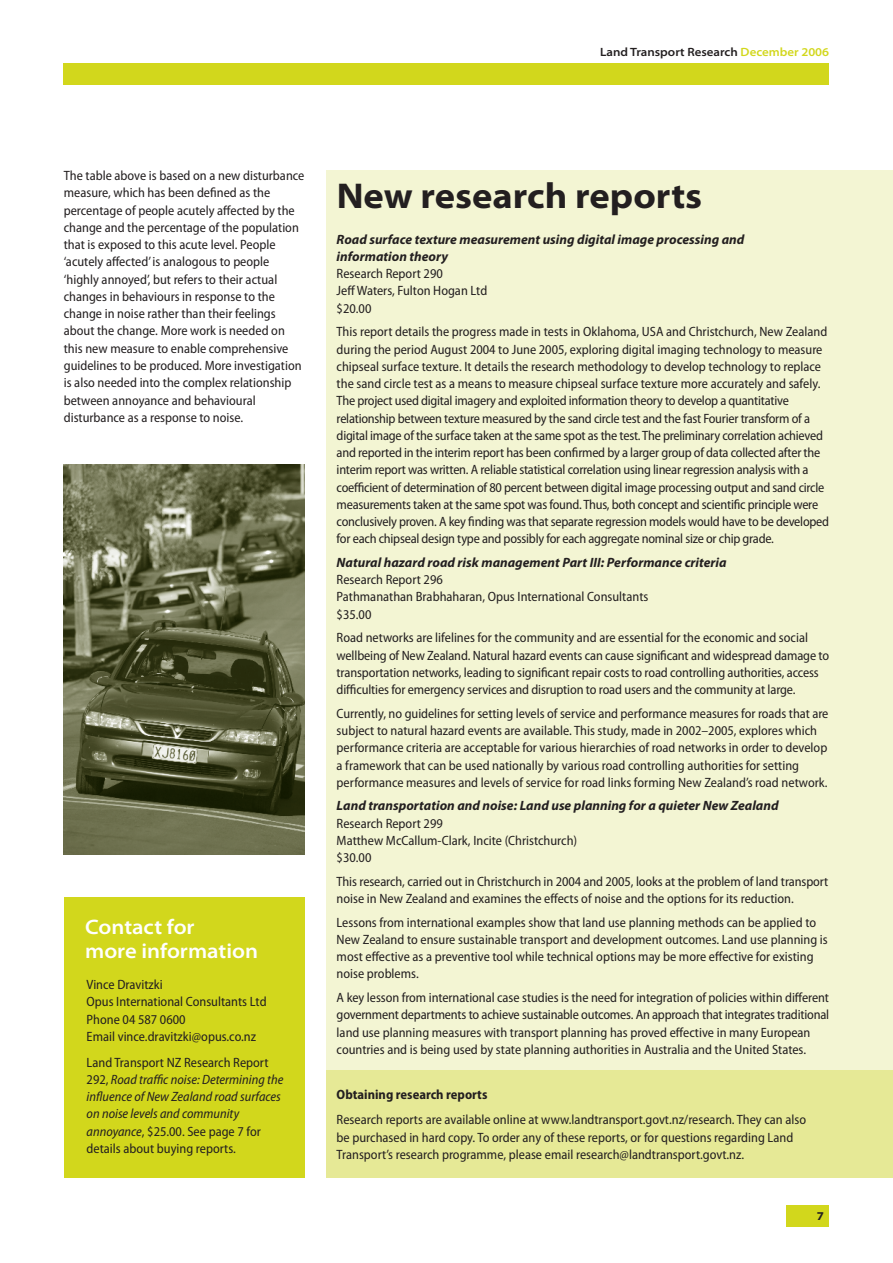
<style>
.page{position:relative;width:893px;height:1263px;background:#fff}
.page>*{position:absolute;margin:0;border:0;box-sizing:border-box;transform-origin:0 0}
.t1{font:700 semi-expanded 36px "Myriad Pro";color:#231f20}
.t2{font:600 semi-expanded 21px/24px "Myriad Pro";color:#fff}
.t3{font:semi-condensed 13.5px/17.2px "Myriad Pro";color:#231f20}
.t4{font:semi-condensed 13.5px/17.2px "Myriad Pro";letter-spacing:-.02em;color:#231f20}
.t5{font:italic 700 13.5px/17.2px "Myriad Pro";color:#231f20}
.t6{font:italic semi-condensed 13.5px/17.2px "Myriad Pro";color:#231f20}
.t7{font:700 semi-condensed 13.5px "Myriad Pro";color:#231f20}
.t8{font:600 semi-expanded 12px "Myriad Pro";color:#231f20}
.s1{color:#d2d71c}
.s2{font-style:normal}
</style>
<div class="page">
<div style="left:787px;top:1205px;width:42px;height:22px;background:#d2d71c"></div>
<div style="left:64px;top:64px;width:765px;height:21px;background:#d2d71c"></div>
<div style="left:64px;top:898px;width:241px;height:280px;background:#d2d71c"></div>
<div style="left:326px;top:170px;width:567px;height:1008px;background:#f3f5d3"></div>
<img style="left:64px;top:465px;width:241px;height:390px">
<div style="left:326px;top:1071px;width:567px;height:107px;background:#e6e996"></div>
<p class="t8" style="left:600px;top:45px;width:231px">Land Transport Research <span class="s1">December 2006</span></p>
<p class="t3" style="left:64px;top:167px;width:242px">The table above is based on a new disturbance measure, which has been defined as the percentage of people acutely affected by the change and the percentage of the population that is exposed to this acute level. People ‘acutely affected’ is analogous to people ‘highly annoyed’, but refers to their actual changes in behaviours in response to the change in noise rather than their feelings about the change. More work is needed on this new measure to enable comprehensive guidelines to be produced. More investigation is also needed into the complex relationship between annoyance and behavioural disturbance as a response to noise.</p>
<h2 class="t2" style="left:85px;top:915px;width:174px">Contact for<br>more information</h2>
<p class="t3" style="left:87px;top:976px;width:181px">Vince Dravitzki<br>Opus International Consultants Ltd<br>Phone 04 587 0600<br>Email vince.dravitzki@opus.co.nz</p>
<p class="t6" style="left:87px;top:1054px;width:198px"><span class="s2">Land Transport NZ Research Report 292,</span> Road traffic noise: Determining the influence of New Zealand road surfaces on noise levels and community annoyance<span class="s2">, $25.00. See page 7 for details about buying reports.</span></p>
<h1 class="t1" style="left:337px;top:175px;width:367px">New research reports</h1>
<p class="t5" style="left:337px;top:230px;width:409px">Road surface texture measurement using digital image processing and information theory</p>
<p class="t3" style="left:337px;top:265px;width:152px">Research Report 290<br>Jeff Waters, Fulton Hogan Ltd $20.00</p>
<p class="t4" style="left:337px;top:323px;width:494px">This report details the progress made in tests in Oklahoma, USA and Christchurch, New Zealand during the period August 2004 to June 2005, exploring digital imaging technology to measure chipseal surface texture. It details the research methodology to develop technology to replace the sand circle test as a means to measure chipseal surface texture more accurately and safely.<br>The project used digital imagery and exploited information theory to develop a quantitative relationship between texture measured by the sand circle test and the fast Fourier transform of a digital image of the surface taken at the same spot as the test. The preliminary correlation achieved and reported in the interim report has been confirmed by a larger group of data collected after the interim report was written. A reliable statistical correlation using linear regression analysis with a coefficient of determination of 80 percent between digital image processing output and sand circle measurements taken at the same spot was found. Thus, both concept and scientific principle were conclusively proven. A key finding was that separate regression models would have to be developed for each chipseal design type and possibly for each aggregate nominal size or chip grade.</p>
<p class="t5" style="left:337px;top:553px;width:391px">Natural hazard road risk management Part III: Performance criteria</p>
<p class="t3" style="left:337px;top:571px;width:313px">Research Report 296<br>Pathmanathan Brabhaharan, Opus International Consultants $35.00</p>
<p class="t3" style="left:337px;top:629px;width:494px">Road networks are lifelines for the community and are essential for the economic and social wellbeing of New Zealand. Natural hazard events can cause significant and widespread damage to transportation networks, leading to significant repair costs to road controlling authorities, access difficulties for emergency services and disruption to road users and the community at large.</p>
<p class="t3" style="left:337px;top:705px;width:493px">Currently, no guidelines for setting levels of service and performance measures for roads that are subject to natural hazard events are available. This study, made in 2002–2005, explores which performance criteria are acceptable for various hierarchies of road networks in order to develop a framework that can be used nationally by various road controlling authorities for setting performance measures and levels of service for road links forming New Zealand’s road network.</p>
<p class="t5" style="left:337px;top:797px;width:443px">Land transportation and noise: Land use planning for a quieter New Zealand</p>
<p class="t3" style="left:337px;top:815px;width:242px">Research Report 299<br>Matthew McCallum-Clark, Incite (Christchurch) $30.00</p>
<p class="t3" style="left:337px;top:873px;width:493px">This research, carried out in Christchurch in 2004 and 2005, looks at the problem of land transport noise in New Zealand and examines the effects of noise and the options for its reduction.</p>
<p class="t3" style="left:337px;top:914px;width:493px">Lessons from international examples show that land use planning methods can be applied to New Zealand to ensure sustainable transport and development outcomes. Land use planning is most effective as a preventive tool while technical options may be more effective for existing noise problems.</p>
<p class="t3" style="left:337px;top:989px;width:494px">A key lesson from international case studies is the need for integration of policies within different government departments to achieve sustainable outcomes. An approach that integrates traditional land use planning measures with transport planning has proved effective in many European countries and is being used by state planning authorities in Australia and the United States.</p>
<p class="t7" style="left:337px;top:1086px;width:152px">Obtaining research reports</p>
<p class="t3" style="left:337px;top:1111px;width:471px">Research reports are available online at www.landtransport.govt.nz/research. They can also be purchased in hard copy. To order any of these reports, or for questions regarding Land<br>Transport’s research programme, please email research@landtransport.govt.nz.</p>
</div>
